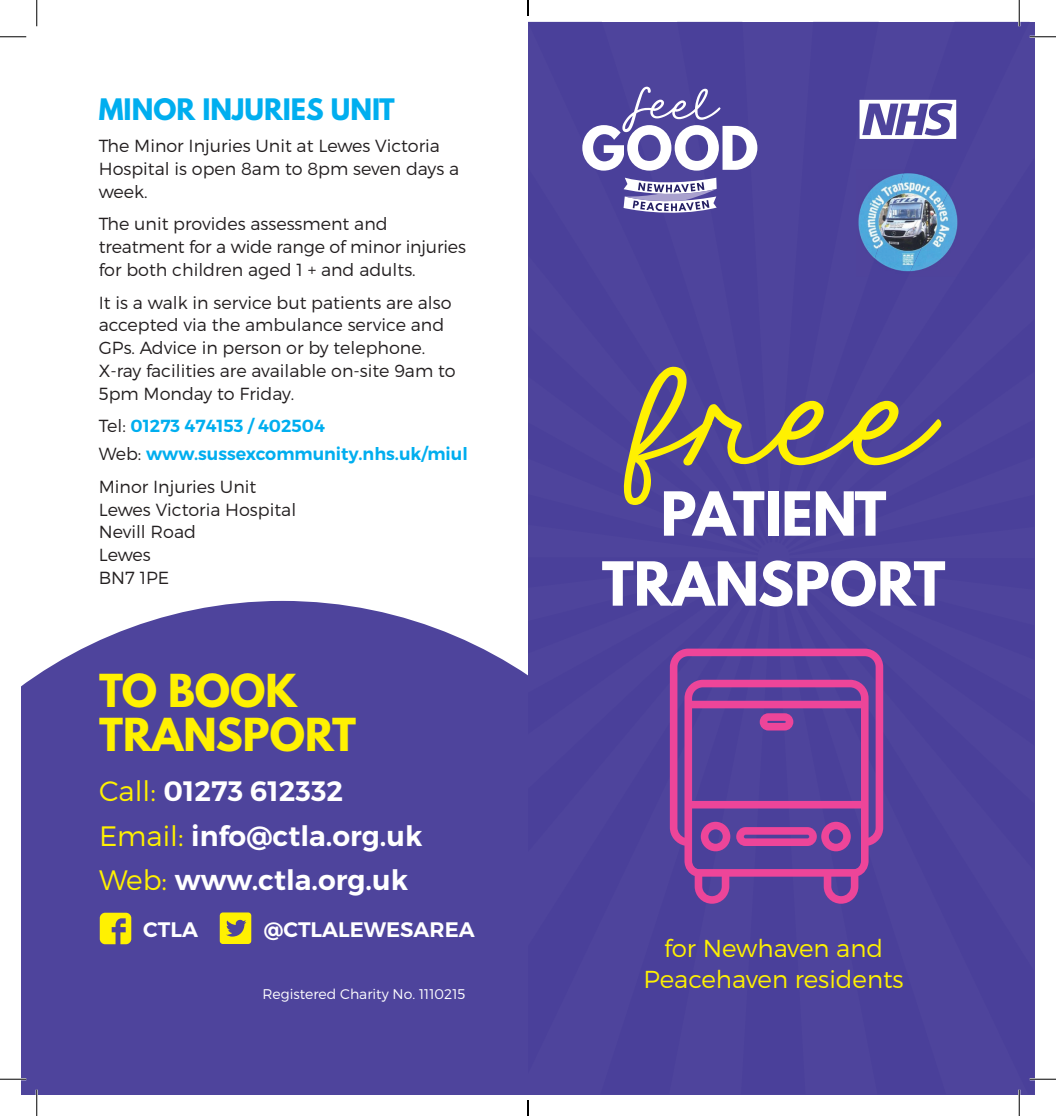
<style>
.page{position:relative;width:1056px;height:1116px;background:#fff}
.page>*{position:absolute;margin:0;border:0;box-sizing:border-box;transform-origin:0 0}
.t1{font:133.88px "KG The Fighter";color:#fff101}
.t2{font:700 53.73px/70px "League Spartan";color:#fff;text-align:center}
.t3{font:700 40.25px/43.8px "League Spartan";color:#fff101}
.t4{font:600 28px/44.6px "Montserrat";color:#fff}
.t5{font:700 26.25px "League Spartan";color:#00aeef}
.t6{font:300 24.5px/31.5px "Montserrat";color:#fff101;text-align:center}
.t7{font:600 21px "Montserrat";color:#fff}
.t8{font:300 17.5px/22.8px "Montserrat";color:#231f20}
.t9{font:600 17.5px/27.7px "Montserrat";color:#00aeef}
.t10{font:300 14px "Montserrat";color:#fff}
.s1{font-weight:300;color:#231f20}
.s2{font-weight:300;color:#fff101}
</style>
<div class="page">
<div style="left:22px;top:600px;width:505px;height:493px;background:#4e449c"></div>
<hr style="left:775px;top:22px;width:4px;height:397px;background:#4e449c">
<hr style="left:768px;top:22px;width:4px;height:397px;background:#4e449c">
<div style="left:528px;top:22px;width:240px;height:397px;background:#4e449c"></div>
<div style="left:779px;top:22px;width:250px;height:397px;background:#4e449c"></div>
<div style="left:782px;top:158px;width:252px;height:261px;background:#4c429b"></div>
<div style="left:785px;top:319px;width:249px;height:100px;background:#4c429b"></div>
<svg style="left:582px;top:87px;width:175px;height:84px"></svg>
<svg style="left:623px;top:178px;width:93px;height:41px"></svg>
<svg style="left:859px;top:100px;width:97px;height:39px"></svg>
<svg style="left:220px;top:912px;width:31px;height:31px"></svg>
<svg style="left:100px;top:912px;width:31px;height:32px"></svg>
<img style="left:856px;top:170px;width:104px;height:107px">
<img style="left:868px;top:170px;width:91px;height:107px">
<svg style="left:956px;top:271px;width:4px;height:6px"></svg>
<hr style="left:0;top:1077px;width:26px;height:3px;background:#fff">
<hr style="left:36px;top:1089px;width:2px;height:26px;background:#fff">
<hr style="left:1018px;top:0;width:2px;height:26px;background:#fff">
<svg style="left:0;top:36px;width:26px;height:1px"></svg>
<svg style="left:1029px;top:36px;width:27px;height:1px"></svg>
<svg style="left:0;top:1078px;width:26px;height:1px"></svg>
<svg style="left:36px;top:0;width:1px;height:26px"></svg>
<svg style="left:36px;top:1089px;width:1px;height:26px"></svg>
<svg style="left:1019px;top:0;width:1px;height:26px"></svg>
<svg style="left:527px;top:0;width:2px;height:16px"></svg>
<svg style="left:527px;top:419px;width:529px;height:696px;background:#5a4a9f"></svg>
<h3 class="t5" style="left:99px;top:88px;width:297px">MINOR INJURIES UNIT</h3>
<p class="t8" style="left:99px;top:134px;width:362px">The Minor Injuries Unit at Lewes Victoria<br>Hospital is open 8am to 8pm seven days a week.</p>
<p class="t8" style="left:99px;top:212px;width:369px">The unit provides assessment and treatment for a wide range of minor injuries for both children aged 1 + and adults.</p>
<p class="t8" style="left:99px;top:291px;width:358px">It is a walk in service but patients are also accepted via the ambulance service and GPs. Advice in person or by telephone.<br>X-ray facilities are available on-site 9am to 5pm Monday to Friday.</p>
<p class="t9" style="left:99px;top:412px;width:371px"><span class="s1">Tel:</span> 01273 474153 / 402504<br><span class="s1">Web:</span> www.sussexcommunity.nhs.uk/miul</p>
<p class="t8" style="left:99px;top:475px;width:199px">Minor Injuries Unit<br>Lewes Victoria Hospital<br>Nevill Road<br>Lewes<br>BN7 1PE</p>
<h3 class="t3" style="left:99px;top:668px;width:259px">TO BOOK<br>TRANSPORT</h3>
<h3 class="t4" style="left:99px;top:768px;width:325px"><span class="s2">Call:</span> 01273 612332<br><span class="s2">Email:</span> info@ctla.org.uk<br><span class="s2">Web:</span> www.ctla.org.uk</h3>
<p class="t7" style="left:143px;top:916px;width:56px">CTLA</p>
<p class="t7" style="left:264px;top:916px;width:212px">@CTLALEWESAREA</p>
<p class="t10" style="left:262px;top:985px;width:204px">Registered Charity No. 1110215</p>
<h1 class="t1" style="left:625px;top:335px;width:298px">free</h1>
<h2 class="t2" style="left:602px;top:478px;width:345px">PATIENT<br>TRANSPORT</h2>
<h3 class="t6" style="left:643px;top:931px;width:262px">for Newhaven and<br>Peacehaven residents</h3>
</div>
